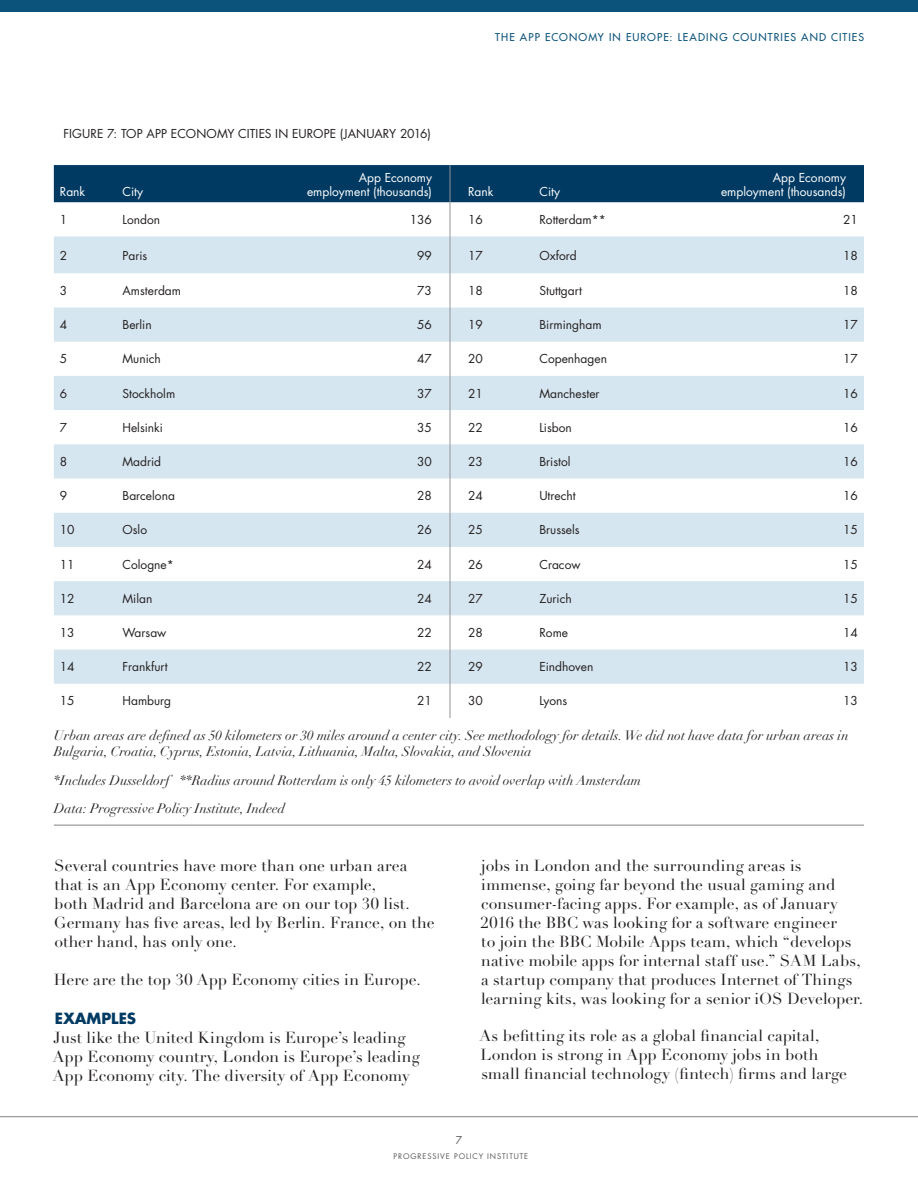
<style>
.page{position:relative;width:918px;height:1188px;background:#fff}
.page>*{position:absolute;margin:0;border:0;box-sizing:border-box;transform-origin:0 0}
.t1{font:15.75px/18.9px "Didot LH";letter-spacing:.005em;color:#231f20}
.t2{font:700 15px "Futura";color:#003a62}
.t3{font:italic 13.5px/16.2px "Didot LH";color:#231f20}
.t4{font:12px "Futura";color:#231f20}
.t5{font:12px/14.4px "Futura";color:#fff;text-align:right}
.t6{font:10.5px "Futura";letter-spacing:.105em;color:#0b537b}
.t7{font:10.5px "Futura";color:#57585a}
.t8{font:7.5px "Futura";letter-spacing:.12em;color:#57585a}
</style>
<div class="page">
<hr style="left:0;top:1116px;width:918px;height:1px;background:#808285">
<div style="left:0;top:0;width:918px;height:12px;background:#0b537b"></div>
<hr style="left:54px;top:825px;width:810px;height:1px;background:#808285">
<div style="left:54px;top:165px;width:810px;height:37px;background:#003a62"></div>
<svg style="left:54px;top:236px;width:810px;height:448px;fill:#d6e6f0"></svg>
<hr style="left:450px;top:165px;width:1px;height:37px;background:#939598">
<hr style="left:450px;top:202px;width:1px;height:34px;background:#939598">
<hr style="left:450px;top:236px;width:1px;height:37px;background:#939598">
<hr style="left:450px;top:273px;width:1px;height:34px;background:#939598">
<hr style="left:450px;top:307px;width:1px;height:35px;background:#939598">
<hr style="left:450px;top:342px;width:1px;height:34px;background:#939598">
<hr style="left:450px;top:376px;width:1px;height:34px;background:#939598">
<hr style="left:450px;top:410px;width:1px;height:34px;background:#939598">
<hr style="left:450px;top:444px;width:1px;height:35px;background:#939598">
<hr style="left:450px;top:479px;width:1px;height:34px;background:#939598">
<hr style="left:450px;top:513px;width:1px;height:34px;background:#939598">
<hr style="left:450px;top:547px;width:1px;height:34px;background:#939598">
<hr style="left:450px;top:581px;width:1px;height:34px;background:#939598">
<hr style="left:450px;top:615px;width:1px;height:35px;background:#939598">
<hr style="left:450px;top:650px;width:1px;height:34px;background:#939598">
<hr style="left:450px;top:684px;width:1px;height:34px;background:#939598">
<p class="t4" style="left:64px;top:125px;width:369px">FIGURE 7: TOP APP ECONOMY CITIES IN EUROPE (JANUARY 2016)</p>
<p class="t5" style="left:60px;top:184px;width:27px">Rank</p>
<p class="t5" style="left:122px;top:184px;width:22px">City</p>
<p class="t5" style="left:307px;top:170px;width:126px">App Economy employment (thousands)</p>
<p class="t6" style="left:495px;top:31px;width:370px">THE APP ECONOMY IN EUROPE: LEADING COUNTRIES AND CITIES</p>
<p class="t5" style="left:468px;top:184px;width:27px">Rank</p>
<p class="t5" style="left:539px;top:184px;width:22px">City</p>
<p class="t5" style="left:721px;top:170px;width:126px">App Economy employment (thousands)</p>
<p class="t4" style="left:60px;top:211px;width:9px">1</p>
<p class="t4" style="left:123px;top:211px;width:39px">London</p>
<p class="t4" style="left:410px;top:211px;width:24px">136</p>
<p class="t4" style="left:468px;top:211px;width:16px">16</p>
<p class="t4" style="left:539px;top:211px;width:68px">Rotterdam**</p>
<p class="t4" style="left:843px;top:211px;width:16px">21</p>
<p class="t4" style="left:60px;top:247px;width:9px">2</p>
<p class="t4" style="left:123px;top:247px;width:26px">Paris</p>
<p class="t4" style="left:417px;top:247px;width:16px">99</p>
<p class="t4" style="left:468px;top:247px;width:16px">17</p>
<p class="t4" style="left:539px;top:247px;width:39px">Oxford</p>
<p class="t4" style="left:843px;top:247px;width:16px">18</p>
<p class="t4" style="left:60px;top:282px;width:9px">3</p>
<p class="t4" style="left:123px;top:282px;width:60px">Amsterdam</p>
<p class="t4" style="left:417px;top:282px;width:16px">73</p>
<p class="t4" style="left:468px;top:282px;width:16px">18</p>
<p class="t4" style="left:539px;top:282px;width:44px">Stuttgart</p>
<p class="t4" style="left:843px;top:282px;width:16px">18</p>
<p class="t4" style="left:60px;top:317px;width:9px">4</p>
<p class="t4" style="left:123px;top:317px;width:31px">Berlin</p>
<p class="t4" style="left:417px;top:317px;width:16px">56</p>
<p class="t4" style="left:468px;top:317px;width:16px">19</p>
<p class="t4" style="left:539px;top:317px;width:64px">Birmingham</p>
<p class="t4" style="left:843px;top:317px;width:16px">17</p>
<p class="t4" style="left:60px;top:351px;width:9px">5</p>
<p class="t4" style="left:123px;top:351px;width:40px">Munich</p>
<p class="t4" style="left:417px;top:351px;width:16px">47</p>
<p class="t4" style="left:468px;top:351px;width:16px">20</p>
<p class="t4" style="left:539px;top:351px;width:69px">Copenhagen</p>
<p class="t4" style="left:843px;top:351px;width:16px">17</p>
<p class="t4" style="left:60px;top:385px;width:9px">6</p>
<p class="t4" style="left:123px;top:385px;width:54px">Stockholm</p>
<p class="t4" style="left:417px;top:385px;width:16px">37</p>
<p class="t4" style="left:468px;top:385px;width:16px">21</p>
<p class="t4" style="left:539px;top:385px;width:62px">Manchester</p>
<p class="t4" style="left:843px;top:385px;width:16px">16</p>
<p class="t4" style="left:60px;top:419px;width:9px">7</p>
<p class="t4" style="left:123px;top:419px;width:42px">Helsinki</p>
<p class="t4" style="left:417px;top:419px;width:16px">35</p>
<p class="t4" style="left:468px;top:419px;width:16px">22</p>
<p class="t4" style="left:539px;top:419px;width:34px">Lisbon</p>
<p class="t4" style="left:843px;top:419px;width:16px">16</p>
<p class="t4" style="left:60px;top:453px;width:9px">8</p>
<p class="t4" style="left:123px;top:453px;width:40px">Madrid</p>
<p class="t4" style="left:417px;top:453px;width:16px">30</p>
<p class="t4" style="left:468px;top:453px;width:16px">23</p>
<p class="t4" style="left:539px;top:453px;width:33px">Bristol</p>
<p class="t4" style="left:843px;top:453px;width:16px">16</p>
<p class="t4" style="left:60px;top:488px;width:9px">9</p>
<p class="t4" style="left:123px;top:488px;width:54px">Barcelona</p>
<p class="t4" style="left:417px;top:488px;width:16px">28</p>
<p class="t4" style="left:468px;top:488px;width:16px">24</p>
<p class="t4" style="left:539px;top:488px;width:38px">Utrecht</p>
<p class="t4" style="left:843px;top:488px;width:16px">16</p>
<p class="t4" style="left:60px;top:522px;width:16px">10</p>
<p class="t4" style="left:123px;top:522px;width:26px">Oslo</p>
<p class="t4" style="left:417px;top:522px;width:16px">26</p>
<p class="t4" style="left:468px;top:522px;width:16px">25</p>
<p class="t4" style="left:539px;top:522px;width:42px">Brussels</p>
<p class="t4" style="left:843px;top:522px;width:16px">15</p>
<p class="t4" style="left:60px;top:556px;width:16px">11</p>
<p class="t4" style="left:123px;top:556px;width:53px">Cologne*</p>
<p class="t4" style="left:417px;top:556px;width:16px">24</p>
<p class="t4" style="left:468px;top:556px;width:16px">26</p>
<p class="t4" style="left:539px;top:556px;width:43px">Cracow</p>
<p class="t4" style="left:843px;top:556px;width:16px">15</p>
<p class="t4" style="left:60px;top:590px;width:16px">12</p>
<p class="t4" style="left:123px;top:590px;width:31px">Milan</p>
<p class="t4" style="left:417px;top:590px;width:16px">24</p>
<p class="t4" style="left:468px;top:590px;width:16px">27</p>
<p class="t4" style="left:539px;top:590px;width:34px">Zurich</p>
<p class="t4" style="left:843px;top:590px;width:16px">15</p>
<p class="t4" style="left:60px;top:624px;width:16px">13</p>
<p class="t4" style="left:123px;top:624px;width:45px">Warsaw</p>
<p class="t4" style="left:417px;top:624px;width:16px">22</p>
<p class="t4" style="left:468px;top:624px;width:16px">28</p>
<p class="t4" style="left:539px;top:624px;width:30px">Rome</p>
<p class="t4" style="left:843px;top:624px;width:16px">14</p>
<p class="t4" style="left:60px;top:659px;width:16px">14</p>
<p class="t4" style="left:123px;top:659px;width:47px">Frankfurt</p>
<p class="t4" style="left:417px;top:659px;width:16px">22</p>
<p class="t4" style="left:468px;top:659px;width:16px">29</p>
<p class="t4" style="left:539px;top:659px;width:56px">Eindhoven</p>
<p class="t4" style="left:843px;top:659px;width:16px">13</p>
<p class="t4" style="left:60px;top:693px;width:16px">15</p>
<p class="t4" style="left:123px;top:693px;width:50px">Hamburg</p>
<p class="t4" style="left:417px;top:693px;width:16px">21</p>
<p class="t4" style="left:468px;top:693px;width:16px">30</p>
<p class="t4" style="left:539px;top:693px;width:29px">Lyons</p>
<p class="t4" style="left:843px;top:693px;width:16px">13</p>
<p class="t3" style="left:54px;top:728px;width:796px">Urban areas are defined as 50 kilometers or 30 miles around a center city. See methodology for details. We did not have data for urban areas in<br>Bulgaria, Croatia, Cyprus, Estonia, Latvia, Lithuania, Malta, Slovakia, and Slovenia</p>
<p class="t3" style="left:54px;top:766px;width:589px;line-height:28.2px">*Includes Dusseldorf **Radius around Rotterdam is only 45 kilometers to avoid overlap with Amsterdam<br>Data: Progressive Policy Institute, Indeed</p>
<p class="t1" style="left:54px;top:857px;width:382px">Several countries have more than one urban area that is an App Economy center. For example,<br>both Madrid and Barcelona are on our top 30 list.<br>Germany has five areas, led by Berlin. France, on the other hand, has only one.</p>
<p class="t1" style="left:54px;top:970px;width:369px">Here are the top 30 App Economy cities in Europe.</p>
<p class="t2" style="left:55px;top:1008px;width:83px">EXAMPLES</p>
<p class="t1" style="left:53px;top:1029px;width:369px">Just like the United Kingdom is Europe’s leading<br>App Economy country, London is Europe’s leading<br>App Economy city. The diversity of App Economy</p>
<p class="t1" style="left:481px;top:857px;width:384px">jobs in London and the surrounding areas is immense, going far beyond the usual gaming and consumer-facing apps. For example, as of January 2016 the BBC was looking for a software engineer<br>to join the BBC Mobile Apps team, which “develops native mobile apps for internal staff use.” SAM Labs, a startup company that produces Internet of Things learning kits, was looking for a senior iOS Developer.</p>
<p class="t1" style="left:479px;top:1027px;width:369px">As befitting its role as a global financial capital,<br>London is strong in App Economy jobs in both small financial technology (fintech) firms and large</p>
<p class="t7" style="left:456px;top:1133px;width:8px">7</p>
<p class="t8" style="left:394px;top:1151px;width:136px">PROGRESSIVE POLICY INSTITUTE</p>
</div>
